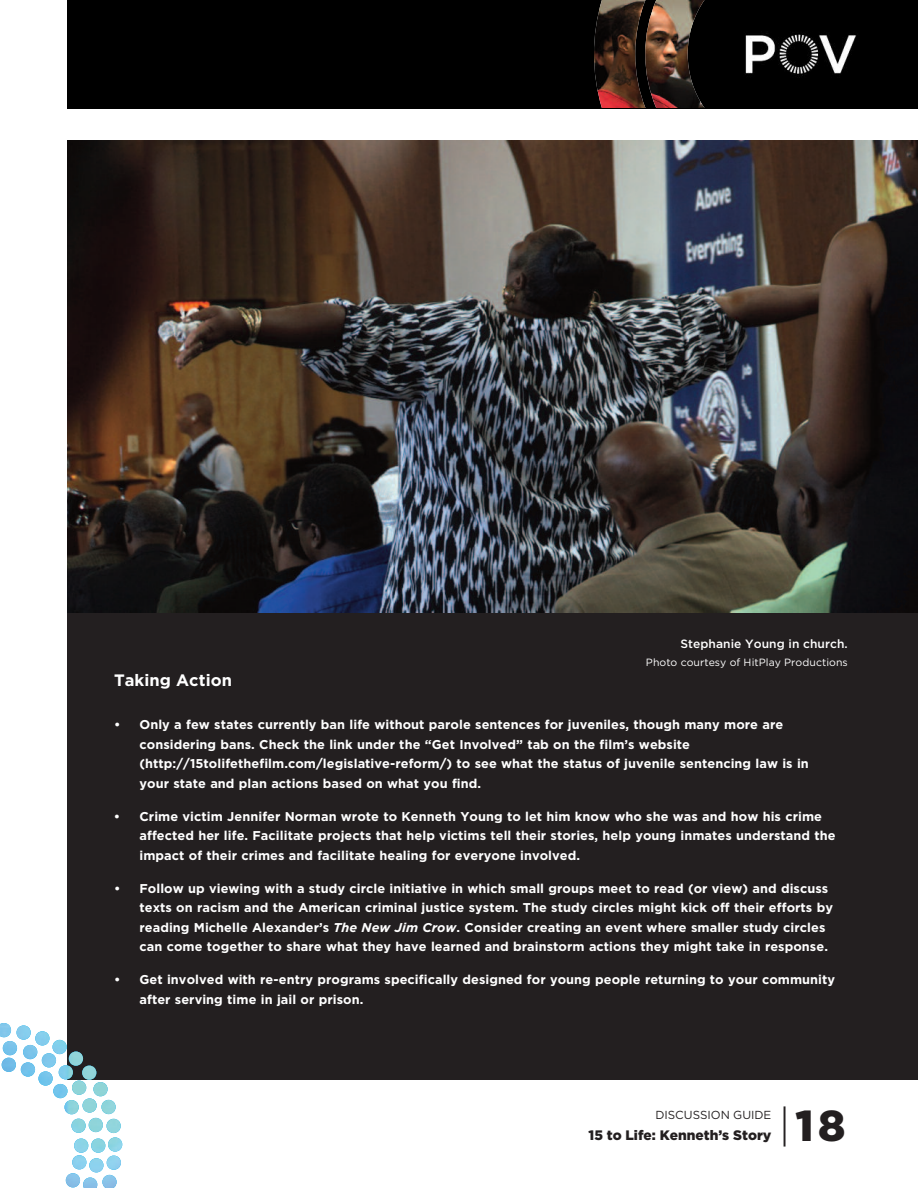
<style>
.page{position:relative;width:918px;height:1188px;background:#fff}
.page>*{position:absolute;margin:0;border:0;box-sizing:border-box;transform-origin:0 0}
.t1{font:900 43.35px "Gotham";color:#231f20}
.t2{font:700 16.5px "Gotham";letter-spacing:.005em;color:#fff}
.t3{font:900 13.65px "Gotham";color:#231f20}
.t4{font:700 12.75px/19.5px "Gotham";letter-spacing:.005em;color:#fff}
.t5{font:500 12px "Gotham";letter-spacing:.005em;color:#fff}
.t6{font:11.7px "Gotham";color:#231f20}
.t7{font:10.5px "Gotham";letter-spacing:.005em;color:#fff}
.s1{font-style:italic}
.s2{font-weight:300}
</style>
<div class="page">
<div style="left:68px;top:612px;width:850px;height:468px;background:#231f20"></div>
<div style="left:68px;top:0;width:850px;height:108px;background:#000"></div>
<img style="left:745px;top:33px;width:112px;height:43px">
<img style="left:594px;top:0;width:110px;height:108px">
<img style="left:68px;top:140px;width:850px;height:472px">
<svg style="left:65px;top:1086px;width:57px;height:102px"></svg>
<img style="left:0;top:1023px;width:107px;height:110px">
<p class="t5" style="left:680px;top:637px;width:169px">Stephanie Young in church.</p>
<p class="t7" style="left:646px;top:656px;width:203px">Photo courtesy of HitPlay Productions</p>
<p class="t2" style="left:114px;top:671px;width:120px">Taking Action</p>
<p class="t4" style="left:139px;top:715px;width:671px;text-indent:-25px">• Only a few states currently ban life without parole sentences for juveniles, though many more are considering bans. Check the link under the “Get Involved” tab on the film’s website (http://15tolifethefilm.com/legislative-reform/) to see what the status of juvenile sentencing law is in your state and plan actions based on what you find.</p>
<p class="t4" style="left:139px;top:806px;width:698px;text-indent:-25px">• Crime victim Jennifer Norman wrote to Kenneth Young to let him know who she was and how his crime affected her life. Facilitate projects that help victims tell their stories, help young inmates understand the impact of their crimes and facilitate healing for everyone involved.</p>
<p class="t4" style="left:139px;top:878px;width:695px;text-indent:-25px">• Follow up viewing with a study circle initiative in which small groups meet to read (or view) and discuss texts on racism and the American criminal justice system. The study circles might kick off their efforts by reading Michelle Alexander’s <span class="s1">The New Jim Crow</span>. Consider creating an event where smaller study circles can come together to share what they have learned and brainstorm actions they might take in response.</p>
<p class="t4" style="left:139px;top:970px;width:697px;text-indent:-25px">• Get involved with re-entry programs specifically designed for young people returning to your community after serving time in jail or prison.</p>
<p class="t6" style="left:655px;top:1108px;width:117px">DISCUSSION GUIDE</p>
<p class="t3" style="left:589px;top:1127px;width:184px">15 to Life: Kenneth’s Story</p>
<h1 class="t1" style="left:779px;top:1100px;width:69px"><span class="s2">|</span>18</h1>
</div>
